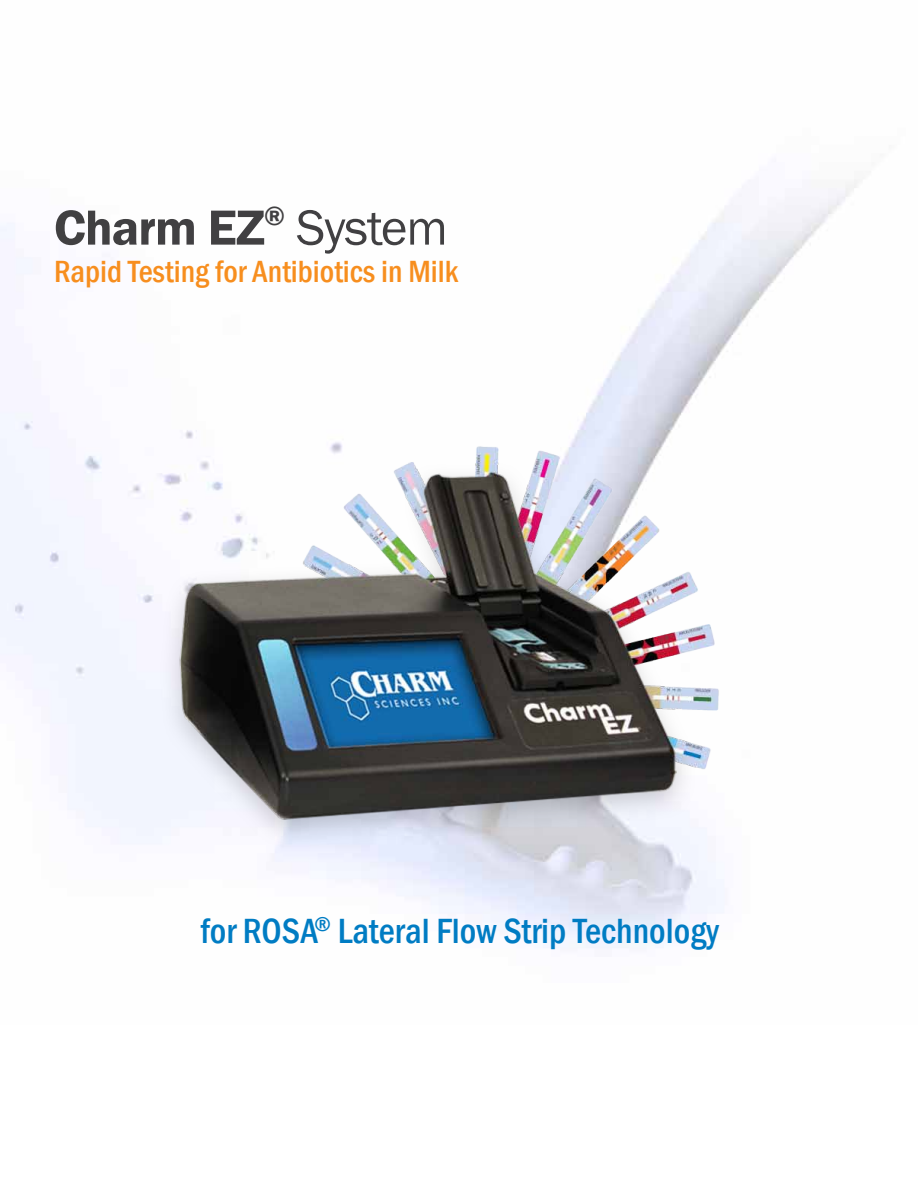
<style>
.page{position:relative;width:918px;height:1188px;background:#fff}
.page>*{position:absolute;margin:0;border:0;box-sizing:border-box;transform-origin:0 0}
.t1{font:600 51px "Franklin Gothic";letter-spacing:-.02em;color:#414042}
.t2{font:500 condensed 36px "Franklin Gothic";color:#007cc3}
.t3{font:500 condensed 31.5px "Franklin Gothic";color:#f78e1e}
.s1{font-weight:400}
</style>
<div class="page">
<img style="left:0;top:179px;width:858px;height:770px">
<img style="left:76px;top:333px;width:782px;height:592px">
<h1 class="t1" style="left:54px;top:196px;width:395px">Charm EZ<sup>®</sup> <span class="s1">System</span></h1>
<p class="t3" style="left:54px;top:251px;width:406px">Rapid Testing for Antibiotics in Milk</p>
<p class="t2" style="left:200px;top:908px;width:520px">for ROSA<sup>®</sup> Lateral Flow Strip Technology</p>
</div>
